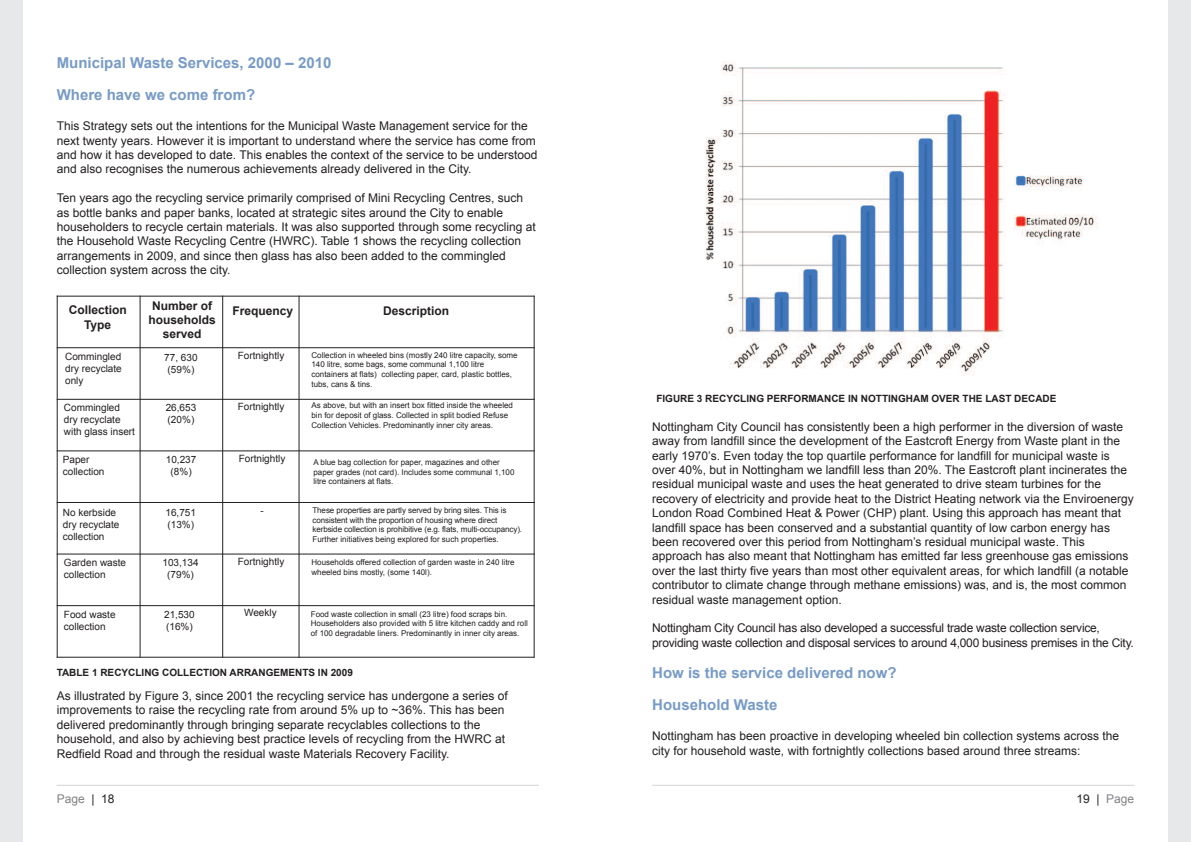
<style>
.page{position:relative;width:1191px;height:842px;background:#fff}
.page>*{position:absolute;margin:0;border:0;box-sizing:border-box;transform-origin:0 0}
.t1{font:700 15px/32.4px "Arial";color:#779bc6}
.t2{font:12px/14.4px "Arial";color:#231f20}
.t3{font:12px/14.4px "Arial";letter-spacing:-.02em;color:#231f20}
.t4{font:700 12px/14.4px "Arial";color:#231f20;text-align:center}
.t5{font:12px "Arial";color:#808285}
.t6{font:10px/12px "Arial";color:#231f20}
.t7{font:700 10px "Arial";color:#231f20}
.t8{font:8px/9.6px "Arial";color:#231f20}
.s1{color:#231f20}
</style>
<div class="page">
<div style="left:0;top:0;width:23px;height:842px;background:#e7e8e9"></div>
<hr style="left:57px;top:785px;width:482px;height:1px;background:#d1d2d4">
<div style="left:1168px;top:0;width:23px;height:842px;background:#e7e8e9"></div>
<hr style="left:652px;top:785px;width:482px;height:1px;background:#d1d2d4">
<img style="left:705px;top:61px;width:393px;height:315px">
<hr style="left:57px;top:296px;width:1px;height:362px;background:#231f20">
<hr style="left:140px;top:296px;width:1px;height:362px;background:#231f20">
<hr style="left:222px;top:296px;width:1px;height:362px;background:#231f20">
<hr style="left:298px;top:296px;width:1px;height:362px;background:#231f20">
<hr style="left:533px;top:296px;width:1px;height:362px;background:#231f20">
<hr style="left:57px;top:296px;width:477px;height:1px;background:#231f20">
<hr style="left:57px;top:347px;width:477px;height:1px;background:#231f20">
<hr style="left:57px;top:399px;width:477px;height:1px;background:#231f20">
<hr style="left:57px;top:450px;width:477px;height:1px;background:#231f20">
<hr style="left:57px;top:502px;width:477px;height:1px;background:#231f20">
<hr style="left:57px;top:553px;width:477px;height:1px;background:#231f20">
<hr style="left:57px;top:605px;width:477px;height:1px;background:#231f20">
<hr style="left:57px;top:657px;width:477px;height:1px;background:#231f20">
<p class="t1" style="left:57px;top:46px;width:276px">Municipal Waste Services, 2000 – 2010<br>Where have we come from?</p>
<p class="t2" style="left:57px;top:119px;width:482px">This Strategy sets out the intentions for the Municipal Waste Management service for the next twenty years. However it is important to understand where the service has come from and how it has developed to date. This enables the context of the service to be understood and also recognises the numerous achievements already delivered in the City.</p>
<p class="t2" style="left:57px;top:191px;width:480px">Ten years ago the recycling service primarily comprised of Mini Recycling Centres, such as bottle banks and paper banks, located at strategic sites around the City to enable householders to recycle certain materials. It was also supported through some recycling at the Household Waste Recycling Centre (HWRC). Table 1 shows the recycling collection arrangements in 2009, and since then glass has also been added to the commingled collection system across the city.</p>
<p class="t4" style="left:69px;top:303px;width:60px">Collection<br>Type</p>
<p class="t4" style="left:148px;top:298px;width:69px">Number of households served</p>
<p class="t4" style="left:232px;top:304px;width:62px">Frequency</p>
<p class="t4" style="left:383px;top:304px;width:68px">Description</p>
<p class="t6" style="left:65px;top:351px;width:58px;text-align:justify">Commingled dry recyclate only</p>
<p class="t6" style="left:64px;top:402px;width:73px">Commingled dry recyclate with glass insert</p>
<p class="t6" style="left:63px;top:453px;width:43px">Paper collection</p>
<p class="t6" style="left:63px;top:506px;width:58px">No kerbside dry recyclate collection</p>
<p class="t6" style="left:64px;top:557px;width:64px">Garden waste collection</p>
<p class="t6" style="left:64px;top:608px;width:53px">Food waste collection</p>
<p class="t6" style="left:238px;top:350px;width:48px">Fortnightly</p>
<p class="t8" style="left:311px;top:350px;width:208px">Collection in wheeled bins (mostly 240 litre capacity, some 140 litre, some bags, some communal 1,100 litre containers at flats) collecting paper, card, plastic bottles, tubs, cans &amp; tins.</p>
<p class="t8" style="left:311px;top:401px;width:203px">As above, but with an insert box fitted inside the wheeled bin for deposit of glass. Collected in split bodied Refuse<br>Collection Vehicles. Predominantly inner city areas.</p>
<p class="t8" style="left:313px;top:457px;width:202px">A blue bag collection for paper, magazines and other paper grades (not card). Includes some communal 1,100 litre containers at flats.</p>
<p class="t8" style="left:312px;top:505px;width:211px">These properties are partly served by bring sites. This is consistent with the proportion of housing where direct kerbside collection is prohibitive (e.g. flats, multi-occupancy).<br>Further initiatives being explored for such properties.</p>
<p class="t8" style="left:311px;top:558px;width:205px">Households offered collection of garden waste in 240 litre wheeled bins mostly, (some 140l).</p>
<p class="t8" style="left:311px;top:609px;width:219px">Food waste collection in small (23 litre) food scraps bin.<br>Householders also provided with 5 litre kitchen caddy and roll of 100 degradable liners. Predominantly in inner city areas.</p>
<p class="t7" style="left:57px;top:667px;width:298px">TABLE 1 RECYCLING COLLECTION ARRANGEMENTS IN 2009</p>
<p class="t6" style="left:164px;top:351px;width:35px;text-align:center">77, 630 (59%)</p>
<p class="t6" style="left:166px;top:402px;width:32px">26,653 (20%)</p>
<p class="t6" style="left:166px;top:453px;width:32px;text-align:center">10,237 (8%)</p>
<p class="t6" style="left:165px;top:506px;width:32px">16,751 (13%)</p>
<p class="t6" style="left:162px;top:557px;width:38px;text-align:center">103,134 (79%)</p>
<p class="t6" style="left:164px;top:608px;width:32px">21,530 (16%)</p>
<p class="t6" style="left:238px;top:400px;width:48px">Fortnightly</p>
<p class="t6" style="left:239px;top:453px;width:48px">Fortnightly</p>
<p class="t6" style="left:260px;top:505px;width:5px">-</p>
<p class="t6" style="left:238px;top:555px;width:48px">Fortnightly</p>
<p class="t6" style="left:244px;top:607px;width:34px">Weekly</p>
<p class="t2" style="left:57px;top:689px;width:452px">As illustrated by Figure 3, since 2001 the recycling service has undergone a series of improvements to raise the recycling rate from around 5% up to ~36%. This has been delivered predominantly through bringing separate recyclables collections to the household, and also by achieving best practice levels of recycling from the HWRC at Redfield Road and through the residual waste Materials Recovery Facility.</p>
<p class="t5" style="left:57px;top:792px;width:59px">Page <span class="s1">| 18</span></p>
<p class="t7" style="left:656px;top:392px;width:402px">FIGURE 3 RECYCLING PERFORMANCE IN NOTTINGHAM OVER THE LAST DECADE</p>
<p class="t2" style="left:652px;top:419px;width:483px">Nottingham City Council has consistently been a high performer in the diversion of waste away from landfill since the development of the Eastcroft Energy from Waste plant in the early 1970’s. Even today the top quartile performance for landfill for municipal waste is over 40%, but in Nottingham we landfill less than 20%. The Eastcroft plant incinerates the residual municipal waste and uses the heat generated to drive steam turbines for the recovery of electricity and provide heat to the District Heating network via the Enviroenergy London Road Combined Heat &amp; Power (CHP) plant. Using this approach has meant that landfill space has been conserved and a substantial quantity of low carbon energy has been recovered over this period from Nottingham’s residual municipal waste. This approach has also meant that Nottingham has emitted far less greenhouse gas emissions over the last thirty five years than most other equivalent areas, for which landfill (a notable contributor to climate change through methane emissions) was, and is, the most common residual waste management option.</p>
<p class="t3" style="left:652px;top:621px;width:483px">Nottingham City Council has also developed a successful trade waste collection service, providing waste collection and disposal services to around 4,000 business premises in the City.</p>
<p class="t1" style="left:652px;top:656px;width:246px">How is the service delivered now?<br>Household Waste</p>
<p class="t2" style="left:652px;top:729px;width:468px">Nottingham has been proactive in developing wheeled bin collection systems across the city for household waste, with fortnightly collections based around three streams:</p>
<p class="t5" style="left:1076px;top:792px;width:59px"><span class="s1">19 |</span> Page</p>
</div>
